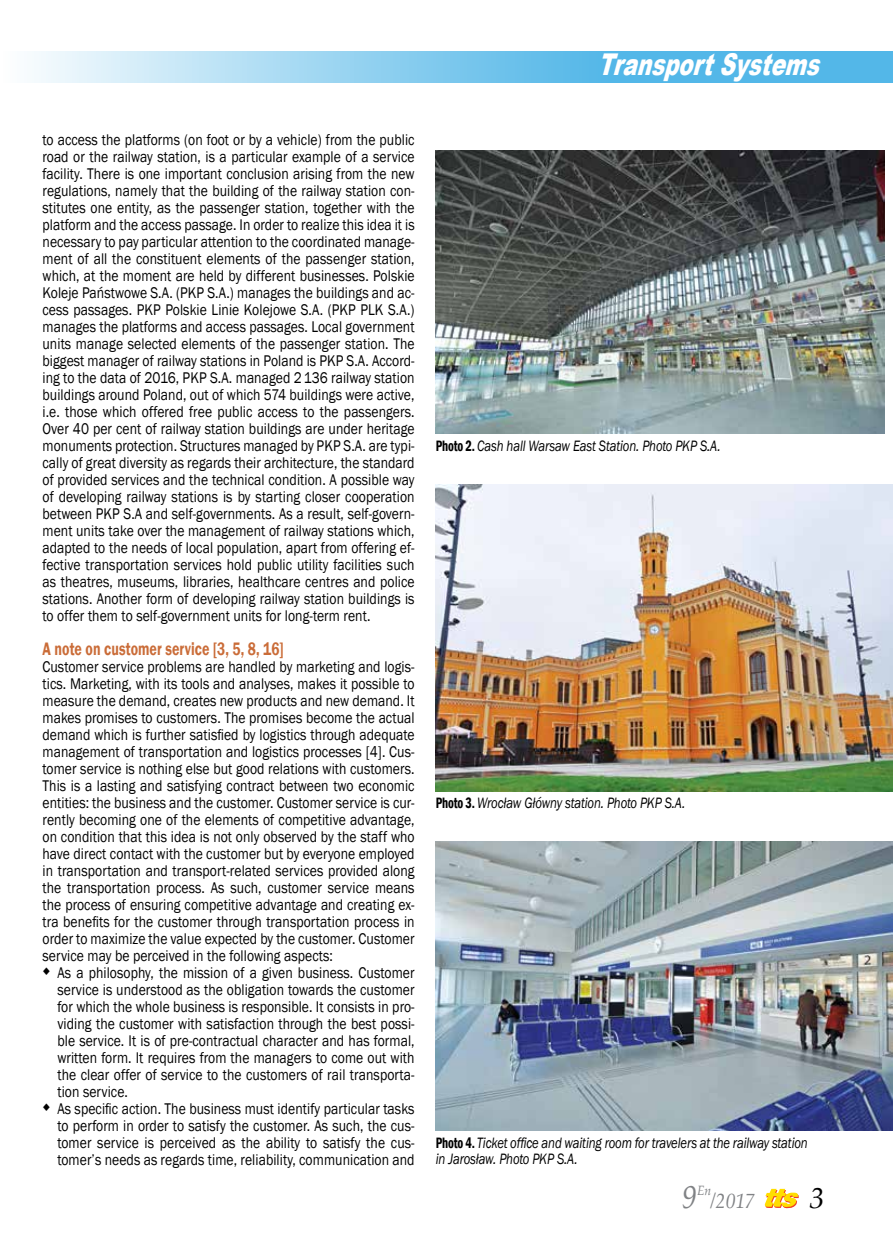
<style>
.page{position:relative;width:893px;height:1251px;background:#fff}
.page>*{position:absolute;margin:0;border:0;box-sizing:border-box;transform-origin:0 0}
.t1{font:italic 33px "Palatino Linotype";color:#808285;scale:.91 1}
.t2{font:italic 900 30px "Arial";color:#fff;scale:.71 1}
.t3{font:italic 30px "Palatino Linotype";color:#000}
.t4{font:italic 21.45px "Palatino Linotype";color:#808285;scale:.91 1}
.t5{font:600 18.6px "Franklin Gothic";letter-spacing:.005em;color:#ca6c38;scale:.75 1}
.t6{font:15.9px/17px "Franklin Gothic";letter-spacing:.005em;color:#000;text-align:justify;scale:.86 1}
.t7{font:italic 15.45px/16.5px "Franklin Gothic";letter-spacing:-.01em;color:#000;scale:.82 1}
.t8{font:italic 13.5px "Palatino Linotype";color:#808285;scale:.91 1}
.s1{font-weight:600;font-style:normal;font-stretch:condensed}
</style>
<div class="page">
<svg style="left:765px;top:1188px;width:34px;height:19px"></svg>
<svg style="left:34px;top:51px;width:859px;height:32px;background:#87ccee"></svg>
<img style="left:436px;top:150px;width:448px;height:283px">
<img style="left:436px;top:484px;width:457px;height:307px">
<img style="left:436px;top:841px;width:457px;height:289px">
<p class="t6" style="left:43px;top:131px;width:434px">to access the platforms (on foot or by a vehicle) from the public road or the railway station, is a particular example of a service facility. There is one important conclusion arising from the new regulations, namely that the building of the railway station con&shy;stitutes one entity, as the passenger station, together with the platform and the access passage. In order to realize this idea it is necessary to pay particular attention to the coordinated manage&shy;ment of all the constituent elements of the passenger station, which, at the moment are held by different businesses. Polskie Koleje Państwowe S.A. (PKP S.A.) manages the buildings and ac&shy;cess passages. PKP Polskie Linie Kolejowe S.A. (PKP PLK S.A.) manages the platforms and access passages. Local government units manage selected elements of the passenger station. The biggest manager of railway stations in Poland is PKP S.A. Accord&shy;ing to the data of 2016, PKP S.A. managed 2136 railway station buildings around Poland, out of which 574 buildings were active, i.e. those which offered free public access to the passengers.<br>Over 40 per cent of railway station buildings are under heritage monuments protection. Structures managed by PKP S.A. are typi&shy;cally of great diversity as regards their architecture, the standard of provided services and the technical condition. A possible way of developing railway stations is by starting closer cooperation between PKP S.A and self-governments. As a result, self-govern&shy;ment units take over the management of railway stations which, adapted to the needs of local population, apart from offering ef&shy;fective transportation services hold public utility facilities such as theatres, museums, libraries, healthcare centres and police stations. Another form of developing railway station buildings is to offer them to self-government units for long-term rent.</p>
<p class="t5" style="left:43px;top:637px;width:323px">A note on customer service [3, 5, 8, 16]</p>
<p class="t6" style="left:43px;top:658px;width:434px">Customer service problems are handled by marketing and logis&shy;tics. Marketing, with its tools and analyses, makes it possible to measure the demand, creates new products and new demand. It makes promises to customers. The promises become the actual demand which is further satisfied by logistics through adequate management of transportation and logistics processes [4]. Cus&shy;tomer service is nothing else but good relations with customers.<br>This is a lasting and satisfying contract between two economic entities: the business and the customer. Customer service is cur&shy;rently becoming one of the elements of competitive advantage, on condition that this idea is not only observed by the staff who have direct contact with the customer but by everyone employed in transportation and transport-related services provided along the transportation process. As such, customer service means the process of ensuring competitive advantage and creating ex&shy;tra benefits for the customer through transportation process in order to maximize the value expected by the customer. Customer service may be perceived in the following aspects:</p>
<p class="t6" style="left:57px;top:964px;width:417px;text-indent:-15px">○ As a philosophy, the mission of a given business. Customer service is understood as the obligation towards the customer for which the whole business is responsible. It consists in pro&shy;viding the customer with satisfaction through the best possi&shy;ble service. It is of pre-contractual character and has formal, written form. It requires from the managers to come out with the clear offer of service to the customers of rail transporta&shy;tion service.</p>
<p class="t6" style="left:57px;top:1099px;width:417px;text-indent:-15px">○ As specific action. The business must identify particular tasks to perform in order to satisfy the customer. As such, the cus&shy;tomer service is perceived as the ability to satisfy the cus&shy;tomer’s needs as regards time, reliability, communication and</p>
<h2 class="t2" style="left:598px;top:42px;width:328px">TransportSystems</h2>
<p class="t7" style="left:436px;top:437px;width:349px"><span class="s1">Photo 2.</span> Cash hall Warsaw East Station. Photo PKP S.A.</p>
<p class="t7" style="left:436px;top:794px;width:306px"><span class="s1">Photo 3.</span> Wrocław Główny station. Photo PKP S.A.</p>
<p class="t7" style="left:436px;top:1134px;width:455px"><span class="s1">Photo 4.</span> Ticket office and waiting room for travelers at the railway station in Jarosław. Photo PKP S.A.</p>
<h1 class="t1" style="left:682px;top:1173px;width:18px">9</h1>
<p class="t8" style="left:697px;top:1180px;width:17px">En</p>
<h3 class="t4" style="left:710px;top:1185px;width:51px">/2017</h3>
<h2 class="t3" style="left:810px;top:1176px;width:16px">3</h2>
</div>
